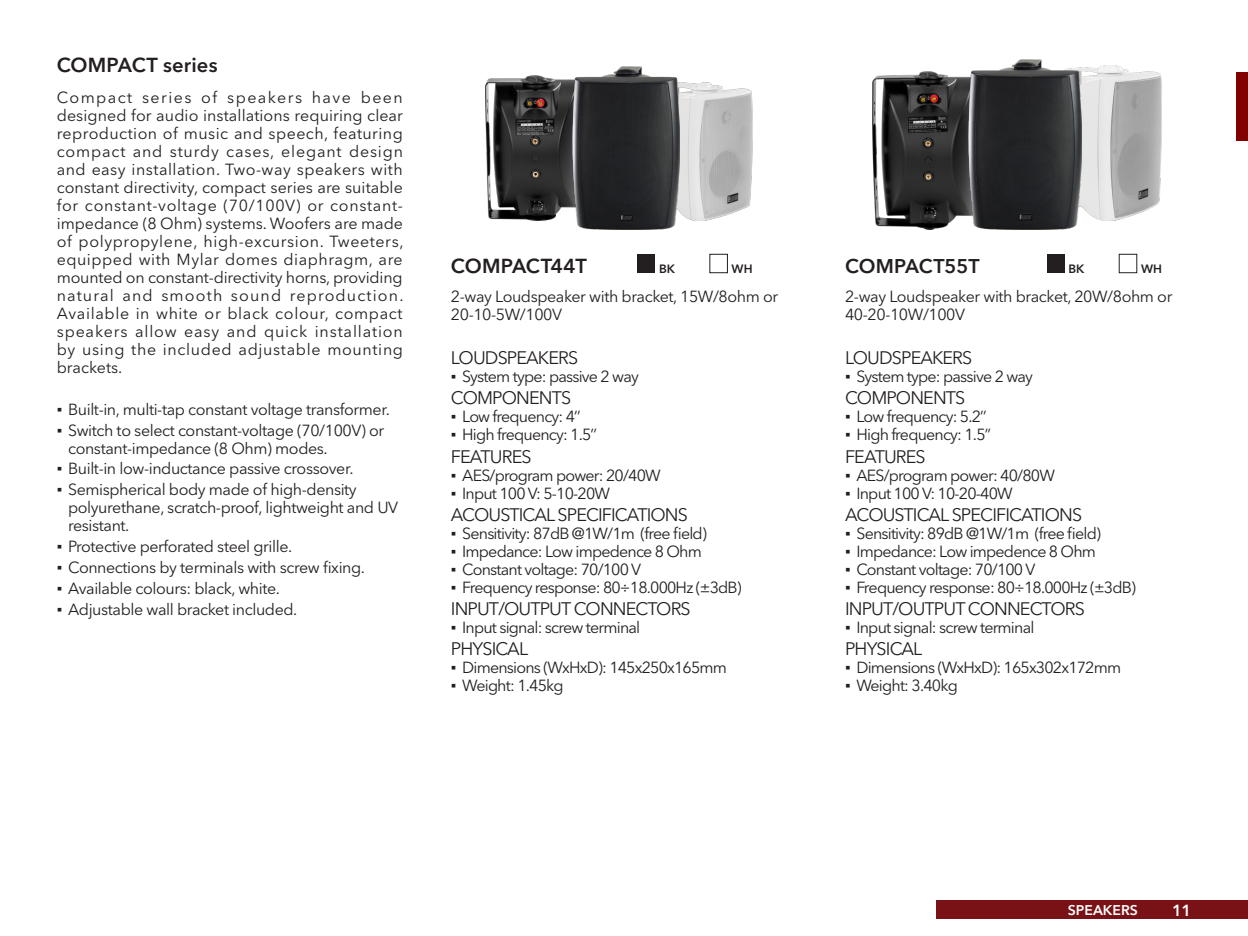
<style>
.page{position:relative;width:1248px;height:936px;background:#fff}
.page>*{position:absolute;margin:0;border:0;box-sizing:border-box;transform-origin:0 0}
.ID_Indice{font:600 20.2px "Avenir Next LT Pro";letter-spacing:.01em;color:#231f20}
.ID_Indice-2{font:600 19.8px "Avenir Next LT Pro";color:#231f20}
.OVER_SEZIONI{font:18px "Avenir Next LT Pro";letter-spacing:-.05em;color:#231f20}
.DescrizioneDati_EN{font:16px/18px "Avenir Next LT Pro";letter-spacing:-.05em;color:#231f20;text-align:justify}
.DescrizioneDati_EN-2{font:16px/18px "Avenir Next LT Pro";letter-spacing:-.025em;color:#231f20}
.DescrizioneDati{font:16px/18px "Avenir Next LT Pro";letter-spacing:-.025em;color:#231f20}
.t1{font:600 16px "Avenir Next LT Pro";color:#fff}
.t2{font:600 14px "Avenir Next LT Pro";color:#fff}
.t3{font:600 12px "Avenir Next LT Pro";color:#231f20}
.s1{font-family:"Arial"}
</style>
<div class="page">
<div style="left:1235px;top:72px;width:12px;height:68px;background:#820000"></div>
<div style="left:935px;top:900px;width:312px;height:18px;background:#791216"></div>
<img style="left:1080px;top:65px;width:81px;height:155px">
<img style="left:872px;top:71px;width:96px;height:159px">
<img style="left:968px;top:60px;width:112px;height:170px">
<img style="left:680px;top:83px;width:72px;height:137px">
<img style="left:485px;top:76px;width:87px;height:144px">
<img style="left:572px;top:66px;width:108px;height:164px">
<div style="left:637px;top:254px;width:18px;height:19px;background:#231f20"></div>
<div style="left:709px;top:254px;width:18px;height:19px;border:1px solid #231f20"></div>
<div style="left:1046px;top:254px;width:18px;height:19px;background:#231f20"></div>
<div style="left:1118px;top:254px;width:19px;height:19px;border:1px solid #231f20"></div>
<p class="ID_Indice" style="left:57px;top:53px;width:162px">COMPACT series</p>
<p class="DescrizioneDati_EN" style="left:57px;top:88px;width:348px">Compact series of speakers have been designed for audio installations requiring clear reproduction of music and speech, featuring compact and sturdy cases, elegant design and easy installation. Two-way speakers with constant directivity, compact series are suitable for constant-voltage (70/100V) or constant&shy;impedance (8 Ohm) systems. Woofers are made of polypropylene, high-excursion. Tweeters, equipped with Mylar domes diaphragm, are mounted on constant-directivity horns, providing natural and smooth sound reproduction.<br>Available in white or black colour, compact speakers allow easy and quick installation by using the included adjustable mounting brackets.</p>
<p class="DescrizioneDati_EN-2" style="left:57px;top:400px;width:335px"><span class="s1">▪</span> Built-in, multi-tap constant voltage transformer.</p>
<p class="DescrizioneDati_EN-2" style="left:68px;top:421px;width:317px;text-indent:-11px"><span class="s1">▪</span> Switch to select constant-voltage (70/100V) or constant-impedance (8 Ohm) modes.</p>
<p class="DescrizioneDati_EN-2" style="left:57px;top:460px;width:298px"><span class="s1">▪</span> Built-in low-inductance passive crossover.</p>
<p class="DescrizioneDati_EN-2" style="left:68px;top:480px;width:332px;text-indent:-11px"><span class="s1">▪</span> Semispherical body made of high-density polyurethane, scratch-proof, lightweight and UV resistant.</p>
<p class="DescrizioneDati_EN-2" style="left:57px;top:537px;width:237px"><span class="s1">▪</span> Protective perforated steel grille.</p>
<p class="DescrizioneDati_EN-2" style="left:57px;top:558px;width:310px"><span class="s1">▪</span> Connections by terminals with screw fixing.</p>
<p class="DescrizioneDati_EN-2" style="left:57px;top:579px;width:225px"><span class="s1">▪</span> Available colours: black, white.</p>
<p class="DescrizioneDati_EN-2" style="left:57px;top:600px;width:242px"><span class="s1">▪</span> Adjustable wall bracket included.</p>
<p class="ID_Indice" style="left:451px;top:254px;width:137px">COMPACT44T</p>
<p class="t3" style="left:659px;top:262px;width:18px">BK</p>
<p class="t3" style="left:731px;top:262px;width:22px">WH</p>
<p class="ID_Indice-2" style="left:845px;top:254px;width:136px">COMPACT55T</p>
<p class="t3" style="left:1068px;top:262px;width:18px">BK</p>
<p class="t3" style="left:1140px;top:262px;width:22px">WH</p>
<p class="DescrizioneDati" style="left:451px;top:288px;width:329px">2-way Loudspeaker with bracket, 15W/8ohm or<br>20-10-5W/100V</p>
<p class="OVER_SEZIONI" style="left:451px;top:347px;width:129px">LOUDSPEAKERS</p>
<p class="DescrizioneDati_EN" style="left:451px;top:368px;width:189px"><span class="s1">▪</span> System type: passive 2 way</p>
<p class="OVER_SEZIONI" style="left:451px;top:387px;width:122px">COMPONENTS</p>
<p class="DescrizioneDati_EN" style="left:451px;top:408px;width:131px"><span class="s1">▪</span> Low frequency: 4’’</p>
<p class="DescrizioneDati_EN" style="left:451px;top:426px;width:147px"><span class="s1">▪</span> High frequency: 1.5’’</p>
<p class="OVER_SEZIONI" style="left:451px;top:445px;width:82px">FEATURES</p>
<p class="DescrizioneDati_EN" style="left:451px;top:466px;width:211px"><span class="s1">▪</span> AES/program power: 20/40W</p>
<p class="DescrizioneDati_EN" style="left:451px;top:484px;width:161px"><span class="s1">▪</span> Input 100 V: 5-10-20W</p>
<p class="OVER_SEZIONI" style="left:451px;top:503px;width:238px">ACOUSTICAL SPECIFICATIONS</p>
<p class="DescrizioneDati_EN" style="left:451px;top:524px;width:257px"><span class="s1">▪</span> Sensitivity: 87dB @1W/1m (free field)</p>
<p class="DescrizioneDati_EN" style="left:451px;top:542px;width:252px"><span class="s1">▪</span> Impedance: Low impedence 8 Ohm</p>
<p class="DescrizioneDati_EN" style="left:451px;top:560px;width:192px"><span class="s1">▪</span> Constant voltage: 70/100 V</p>
<p class="DescrizioneDati_EN" style="left:451px;top:578px;width:292px"><span class="s1">▪</span> Frequency response: 80÷18.000Hz (±3dB)</p>
<p class="OVER_SEZIONI" style="left:451px;top:597px;width:241px">INPUT/OUTPUT CONNECTORS</p>
<p class="DescrizioneDati_EN" style="left:451px;top:618px;width:191px"><span class="s1">▪</span> Input signal: screw terminal</p>
<p class="OVER_SEZIONI" style="left:451px;top:637px;width:79px">PHYSICAL</p>
<p class="DescrizioneDati_EN" style="left:451px;top:658px;width:278px"><span class="s1">▪</span> Dimensions (WxHxD): 145x250x165mm</p>
<p class="DescrizioneDati_EN" style="left:451px;top:676px;width:114px"><span class="s1">▪</span> Weight: 1.45kg</p>
<p class="DescrizioneDati" style="left:845px;top:288px;width:329px">2-way Loudspeaker with bracket, 20W/8ohm or<br>40-20-10W/100V</p>
<p class="OVER_SEZIONI" style="left:845px;top:347px;width:129px">LOUDSPEAKERS</p>
<p class="DescrizioneDati_EN" style="left:845px;top:368px;width:189px"><span class="s1">▪</span> System type: passive 2 way</p>
<p class="OVER_SEZIONI" style="left:845px;top:387px;width:122px">COMPONENTS</p>
<p class="DescrizioneDati_EN" style="left:845px;top:408px;width:143px"><span class="s1">▪</span> Low frequency: 5.2’’</p>
<p class="DescrizioneDati_EN" style="left:845px;top:426px;width:147px"><span class="s1">▪</span> High frequency: 1.5’’</p>
<p class="OVER_SEZIONI" style="left:845px;top:445px;width:82px">FEATURES</p>
<p class="DescrizioneDati_EN" style="left:845px;top:466px;width:211px"><span class="s1">▪</span> AES/program power: 40/80W</p>
<p class="DescrizioneDati_EN" style="left:845px;top:484px;width:169px"><span class="s1">▪</span> Input 100 V: 10-20-40W</p>
<p class="OVER_SEZIONI" style="left:845px;top:503px;width:238px">ACOUSTICAL SPECIFICATIONS</p>
<p class="DescrizioneDati_EN" style="left:845px;top:524px;width:257px"><span class="s1">▪</span> Sensitivity: 89dB @1W/1m (free field)</p>
<p class="DescrizioneDati_EN" style="left:845px;top:542px;width:252px"><span class="s1">▪</span> Impedance: Low impedence 8 Ohm</p>
<p class="DescrizioneDati_EN" style="left:845px;top:560px;width:192px"><span class="s1">▪</span> Constant voltage: 70/100 V</p>
<p class="DescrizioneDati_EN" style="left:845px;top:578px;width:292px"><span class="s1">▪</span> Frequency response: 80÷18.000Hz (±3dB)</p>
<p class="OVER_SEZIONI" style="left:845px;top:597px;width:241px">INPUT/OUTPUT CONNECTORS</p>
<p class="DescrizioneDati_EN" style="left:845px;top:618px;width:191px"><span class="s1">▪</span> Input signal: screw terminal</p>
<p class="OVER_SEZIONI" style="left:845px;top:637px;width:79px">PHYSICAL</p>
<p class="DescrizioneDati_EN" style="left:845px;top:658px;width:278px"><span class="s1">▪</span> Dimensions (WxHxD): 165x302x172mm</p>
<p class="DescrizioneDati_EN" style="left:845px;top:676px;width:114px"><span class="s1">▪</span> Weight: 3.40kg</p>
<p class="t2" style="left:1067px;top:901px;width:72px">SPEAKERS</p>
<p class="t1" style="left:1171px;top:900px;width:21px">11</p>
</div>
